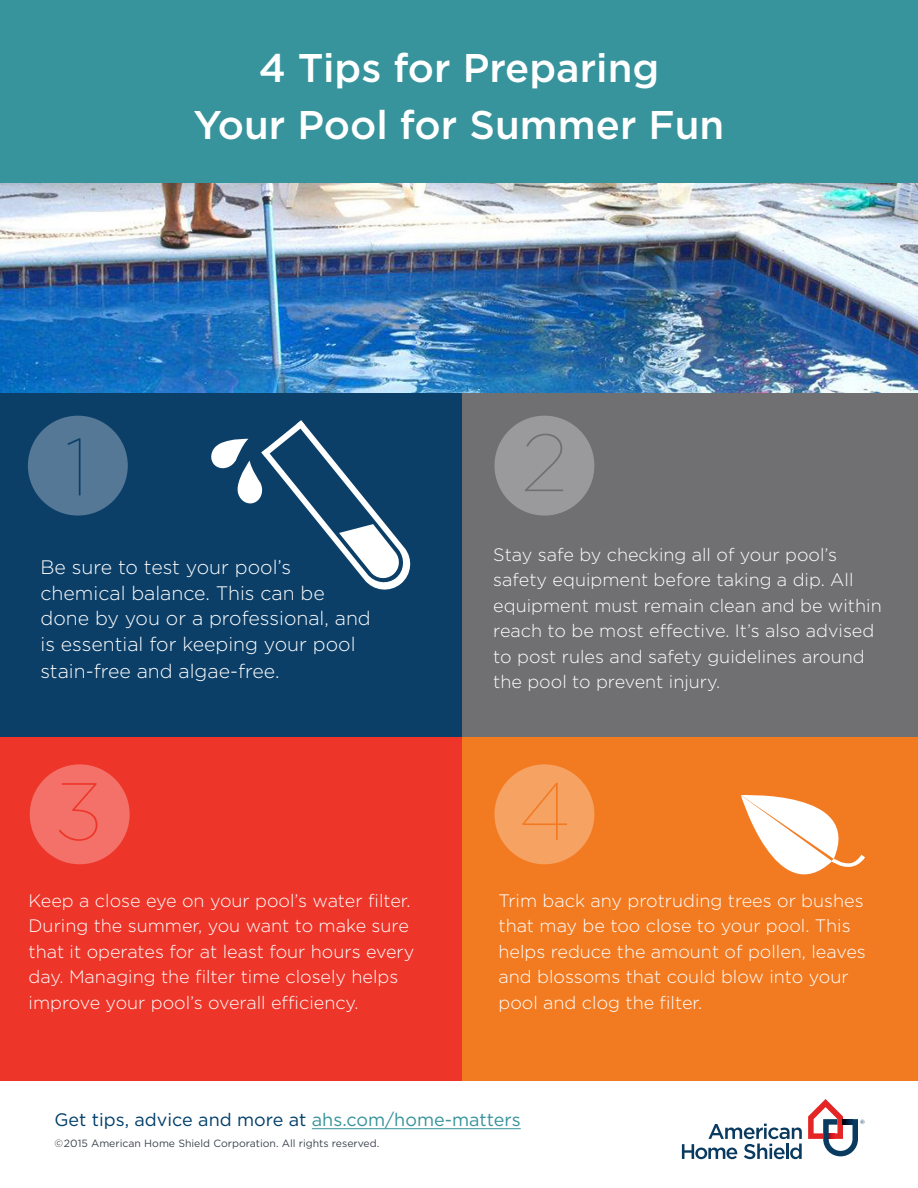
<style>
.page{position:relative;width:918px;height:1188px;background:#fff}
.page>*{position:absolute;margin:0;border:0;box-sizing:border-box;transform-origin:0 0}
.t1{font:100 81px "Gotham HTF";color:#0c3f68}
.t2{font:100 81px "Gotham HTF";color:#707072}
.t3{font:100 81px "Gotham HTF";color:#ee3529}
.t4{font:100 81px "Gotham HTF";color:#f27b22}
.Page_Title{font:500 40.05px "Gotham HTF";color:#fff}
.Body{font:300 19.5px/25.8px "Gotham HTF";color:#fff}
.Body-2{font:300 18px/25.5px "Gotham HTF";color:#fff}
.t5{font:18px "Gotham HTF";color:#003e69}
.t6{font:10.5px "Gotham HTF";color:#3e444f}
.s1{color:#37939b}
</style>
<div class="page">
<svg style="left:682px;top:1124px;width:120px;height:35px"></svg>
<svg style="left:808px;top:1099px;width:57px;height:57px"></svg>
<hr style="left:312px;top:1128px;width:209px;height:1px;background:#37939b">
<div style="left:0;top:0;width:918px;height:187px;background:#38949c"></div>
<div style="left:0;top:391px;width:462px;height:346px;background:#0c3f68"></div>
<div style="left:462px;top:391px;width:456px;height:346px;background:#707072"></div>
<div style="left:0;top:737px;width:462px;height:344px;background:#ee3529"></div>
<div style="left:462px;top:737px;width:456px;height:344px;background:#f27b22"></div>
<div style="left:28px;top:416px;width:100px;height:100px;background:#547895;border-radius:50%"></div>
<div style="left:494px;top:416px;width:100px;height:100px;background:#9a9a9c;border-radius:50%"></div>
<div style="left:30px;top:764px;width:100px;height:100px;background:#f37168;border-radius:50%"></div>
<div style="left:494px;top:764px;width:100px;height:100px;background:#f5a263;border-radius:50%"></div>
<svg style="left:211px;top:420px;width:200px;height:170px"></svg>
<svg style="left:741px;top:795px;width:124px;height:80px"></svg>
<img style="left:0;top:183px;width:918px;height:210px">
<p class="Page_Title" style="left:259px;top:45px;width:402px">4 Tips for Preparing</p>
<p class="Page_Title" style="left:194px;top:102px;width:532px">Your Pool for Summer Fun</p>
<p class="t1" style="left:65px;top:423px;width:27px">1</p>
<p class="t2" style="left:521px;top:419px;width:47px">2</p>
<p class="Body" style="left:40px;top:554px;width:332px">Be sure to test your pool’s chemical balance. This can be done by you or a professional, and is essential for keeping your pool stain-free and algae-free.</p>
<p class="Body-2" style="left:493px;top:542px;width:390px">Stay safe by checking all of your pool’s safety equipment before taking a dip. All equipment must remain clean and be within reach to be most effective. It’s also advised to post rules and safety guidelines around the pool to prevent injury.</p>
<p class="t3" style="left:58px;top:768px;width:45px">3</p>
<p class="t4" style="left:519px;top:768px;width:52px">4</p>
<p class="Body-2" style="left:29px;top:887px;width:387px">Keep a close eye on your pool’s water filter.<br>During the summer, you want to make sure that it operates for at least four hours every day. Managing the filter time closely helps improve your pool’s overall efficiency.</p>
<p class="Body-2" style="left:498px;top:887px;width:369px">Trim back any protruding trees or bushes that may be too close to your pool. This helps reduce the amount of pollen, leaves and blossoms that could blow into your pool and clog the filter.</p>
<p class="t5" style="left:54px;top:1110px;width:468px">Get tips, advice and more at <span class="s1">ahs.com/home-matters</span></p>
<p class="t6" style="left:54px;top:1138px;width:327px">©2015 American Home Shield Corporation. All rights reserved.</p>
</div>
